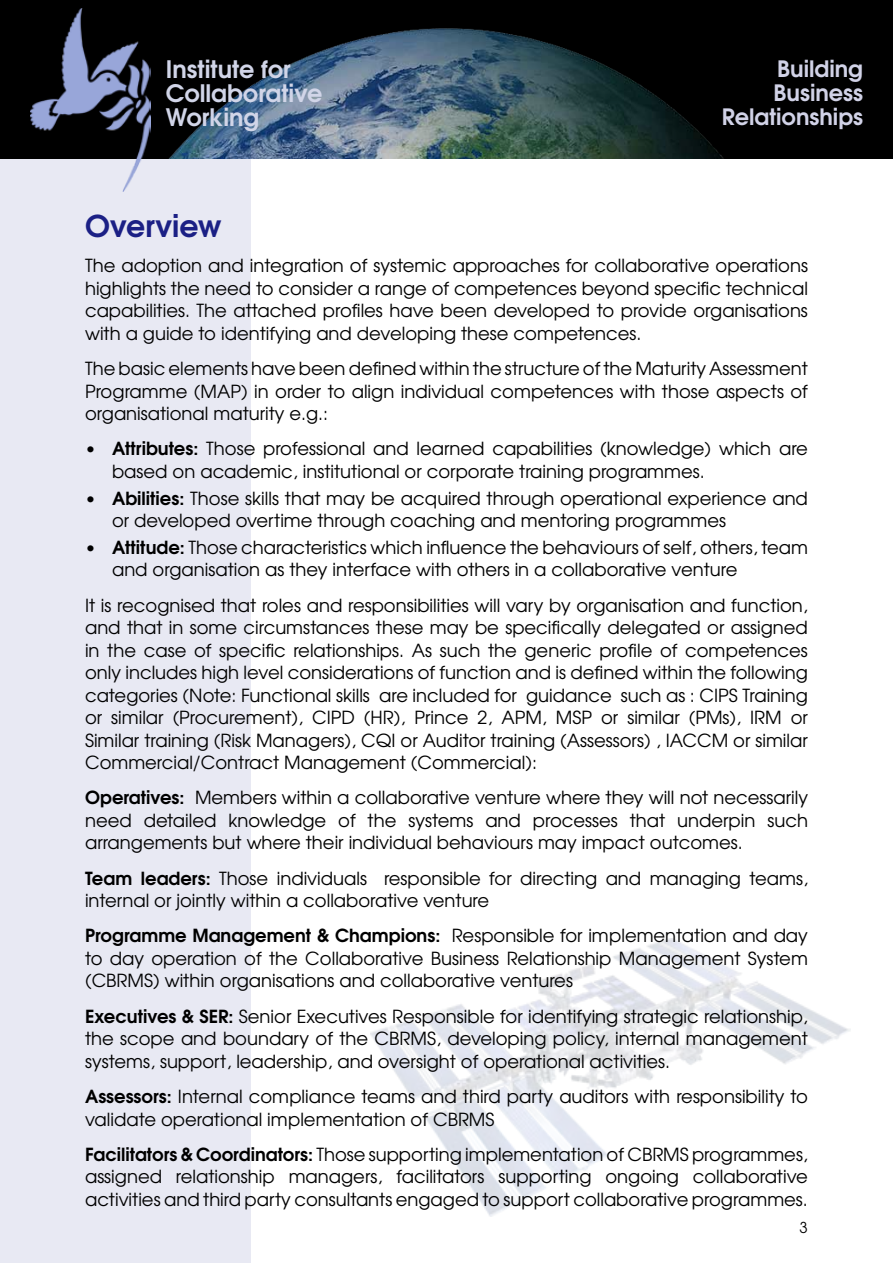
<style>
.page{position:relative;width:893px;height:1263px;background:#fff}
.page>*{position:absolute;margin:0;border:0;box-sizing:border-box;transform-origin:0 0}
.t1{font:700 30px "Te X Gyre Adventor";color:#1b2085}
.t2{font:700 24px/24px "Te X Gyre Adventor";color:#d1d5e8}
.t3{font:700 22.5px/24px "Te X Gyre Adventor";color:#d1d2e7;text-align:right}
.t4{font:18px/22.5px "Te X Gyre Adventor";color:#000;text-align:justify}
.t5{font:15px "Te X Gyre Adventor";color:#000}
.s1{font-weight:700}
</style>
<div class="page">
<div style="left:0;top:159px;width:251px;height:1104px;background:#e8e9f3"></div>
<img style="left:370px;top:939px;width:480px;height:277px">
<div style="left:0;top:0;width:893px;height:159px;background:#000"></div>
<img style="left:168px;top:28px;width:556px;height:131px">
<img style="left:31px;top:9px;width:120px;height:182px">
<h2 class="t2" style="left:166px;top:55px;width:158px">Institute for<br>Collaborative<br>Working</h2>
<p class="t3" style="left:722px;top:54px;width:143px">Building<br>Business<br>Relationships</p>
<h1 class="t1" style="left:85px;top:200px;width:138px">Overview</h1>
<p class="t4" style="left:85px;top:253px;width:724px">The adoption and integration of systemic approaches for collaborative operations highlights the need to consider a range of competences beyond specific technical capabilities. The attached profiles have been developed to provide organisations with a guide to identifying and developing these competences.</p>
<p class="t4" style="left:85px;top:356px;width:724px">The basic elements have been defined within the structure of the Maturity Assessment Programme (MAP) in order to align individual competences with those aspects of organisational maturity e.g.:</p>
<p class="t4" style="left:112px;top:436px;width:697px;text-indent:-27px"><span class="s1">• Attributes:</span> Those professional and learned capabilities (knowledge) which are based on academic, institutional or corporate training programmes.</p>
<p class="t4" style="left:112px;top:486px;width:697px;text-indent:-27px"><span class="s1">• Abilities:</span> Those skills that may be acquired through operational experience and or developed overtime through coaching and mentoring programmes</p>
<p class="t4" style="left:112px;top:535px;width:697px;text-indent:-27px"><span class="s1">• Attitude:</span> Those characteristics which influence the behaviours of self, others, team and organisation as they interface with others in a collaborative venture</p>
<p class="t4" style="left:85px;top:593px;width:724px">It is recognised that roles and responsibilities will vary by organisation and function, and that in some circumstances these may be specifically delegated or assigned in the case of specific relationships. As such the generic profile of competences only includes high level considerations of function and is defined within the following categories (Note: Functional skills are included for guidance such as : CIPS Training or similar (Procurement), CIPD (HR), Prince 2, APM, MSP or similar (PMs), IRM or Similar training (Risk Managers), CQI or Auditor training (Assessors) , IACCM or similar Commercial/Contract Management (Commercial):</p>
<p class="t4" style="left:85px;top:785px;width:724px"><span class="s1">Operatives:</span> Members within a collaborative venture where they will not necessarily need detailed knowledge of the systems and processes that underpin such arrangements but where their individual behaviours may impact outcomes.</p>
<p class="t4" style="left:85px;top:866px;width:724px"><span class="s1">Team leaders:</span> Those individuals responsible for directing and managing teams, internal or jointly within a collaborative venture</p>
<p class="t4" style="left:85px;top:923px;width:724px"><span class="s1">Programme Management &amp; Champions:</span> Responsible for implementation and day to day operation of the Collaborative Business Relationship Management System (CBRMS) within organisations and collaborative ventures</p>
<p class="t4" style="left:85px;top:1004px;width:724px"><span class="s1">Executives &amp; SER:</span> Senior Executives Responsible for identifying strategic relationship, the scope and boundary of the CBRMS, developing policy, internal management systems, support, leadership, and oversight of operational activities.</p>
<p class="t4" style="left:85px;top:1084px;width:724px"><span class="s1">Assessors:</span> Internal compliance teams and third party auditors with responsibility to validate operational implementation of CBRMS</p>
<p class="t4" style="left:85px;top:1142px;width:724px"><span class="s1">Facilitators &amp; Coordinators:</span> Those supporting implementation of CBRMS programmes, assigned relationship managers, facilitators supporting ongoing collaborative activities and third party consultants engaged to support collaborative programmes.</p>
<p class="t5" style="left:800px;top:1215px;width:10px">3</p>
</div>
